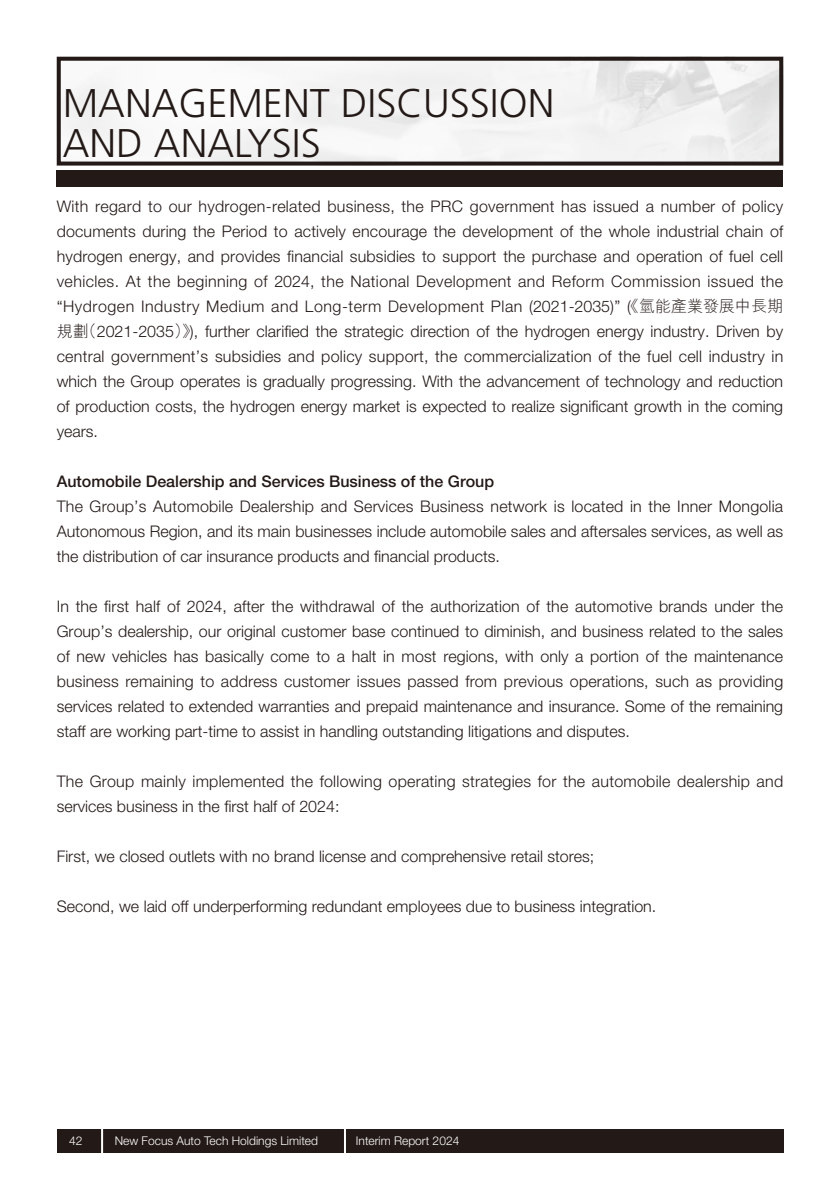
<style>
.page{position:relative;width:840px;height:1191px;background:#fff}
.page>*{position:absolute;margin:0;border:0;box-sizing:border-box;transform-origin:0 0}
.t1{font:300 40px/40px "Frutiger LT Std";color:#231916}
.t2{font:300 16px/25px "Helvetica Neue LT Std";color:#231916;text-align:justify}
.t3{font:500 16px "Helvetica Neue LT Std";color:#231916}
.t4{font:300 12px "Helvetica Neue LT Std";color:#fff}
.s1{font-family:"M Hei HK Light E Ten B5 H";font-weight:400}
</style>
<div class="page">
<div style="left:57px;top:1128px;width:725px;height:24px;background:#231916"></div>
<hr style="left:101px;top:1126px;width:2px;height:29px;background:#fff">
<hr style="left:344px;top:1126px;width:2px;height:28px;background:#fff">
<div style="left:57px;top:57px;width:725px;height:108px;border:4px solid #231916"></div>
<div style="left:57px;top:170px;width:725px;height:16px;background:#231916"></div>
<h1 class="t1" style="left:63px;top:85px;width:493px">MANAGEMENT DISCUSSION<br>AND ANALYSIS</h1>
<p class="t2" style="left:57px;top:195px;width:727px">With regard to our hydrogen-related business, the PRC government has issued a number of policy documents during the Period to actively encourage the development of the whole industrial chain of hydrogen energy, and provides financial subsidies to support the purchase and operation of fuel cell vehicles. At the beginning of 2024, the National Development and Reform Commission issued the “Hydrogen Industry Medium and Long-term Development Plan (2021-2035)” (<span class="s1">《氫能產業發展中長期規劃（</span>2021-2035<span class="s1">）》</span>), further clarified the strategic direction of the hydrogen energy industry. Driven by central government’s subsidies and policy support, the commercialization of the fuel cell industry in which the Group operates is gradually progressing. With the advancement of technology and reduction of production costs, the hydrogen energy market is expected to realize significant growth in the coming years.</p>
<p class="t3" style="left:57px;top:475px;width:438px">Automobile Dealership and Services Business of the Group</p>
<p class="t2" style="left:57px;top:495px;width:727px">The Group’s Automobile Dealership and Services Business network is located in the Inner Mongolia Autonomous Region, and its main businesses include automobile sales and aftersales services, as well as the distribution of car insurance products and financial products.</p>
<p class="t2" style="left:57px;top:595px;width:727px">In the first half of 2024, after the withdrawal of the authorization of the automotive brands under the Group’s dealership, our original customer base continued to diminish, and business related to the sales of new vehicles has basically come to a halt in most regions, with only a portion of the maintenance business remaining to address customer issues passed from previous operations, such as providing services related to extended warranties and prepaid maintenance and insurance. Some of the remaining staff are working part-time to assist in handling outstanding litigations and disputes.</p>
<p class="t2" style="left:57px;top:770px;width:727px">The Group mainly implemented the following operating strategies for the automobile dealership and services business in the first half of 2024:</p>
<p class="t2" style="left:57px;top:845px;width:538px">First, we closed outlets with no brand license and comprehensive retail stores;</p>
<p class="t2" style="left:57px;top:895px;width:600px">Second, we laid off underperforming redundant employees due to business integration.</p>
<p class="t4" style="left:69px;top:1136px;width:15px">42</p>
<p class="t4" style="left:115px;top:1136px;width:205px">New Focus Auto Tech Holdings Limited</p>
<p class="t4" style="left:355px;top:1136px;width:105px">Interim Report 2024</p>
</div>
